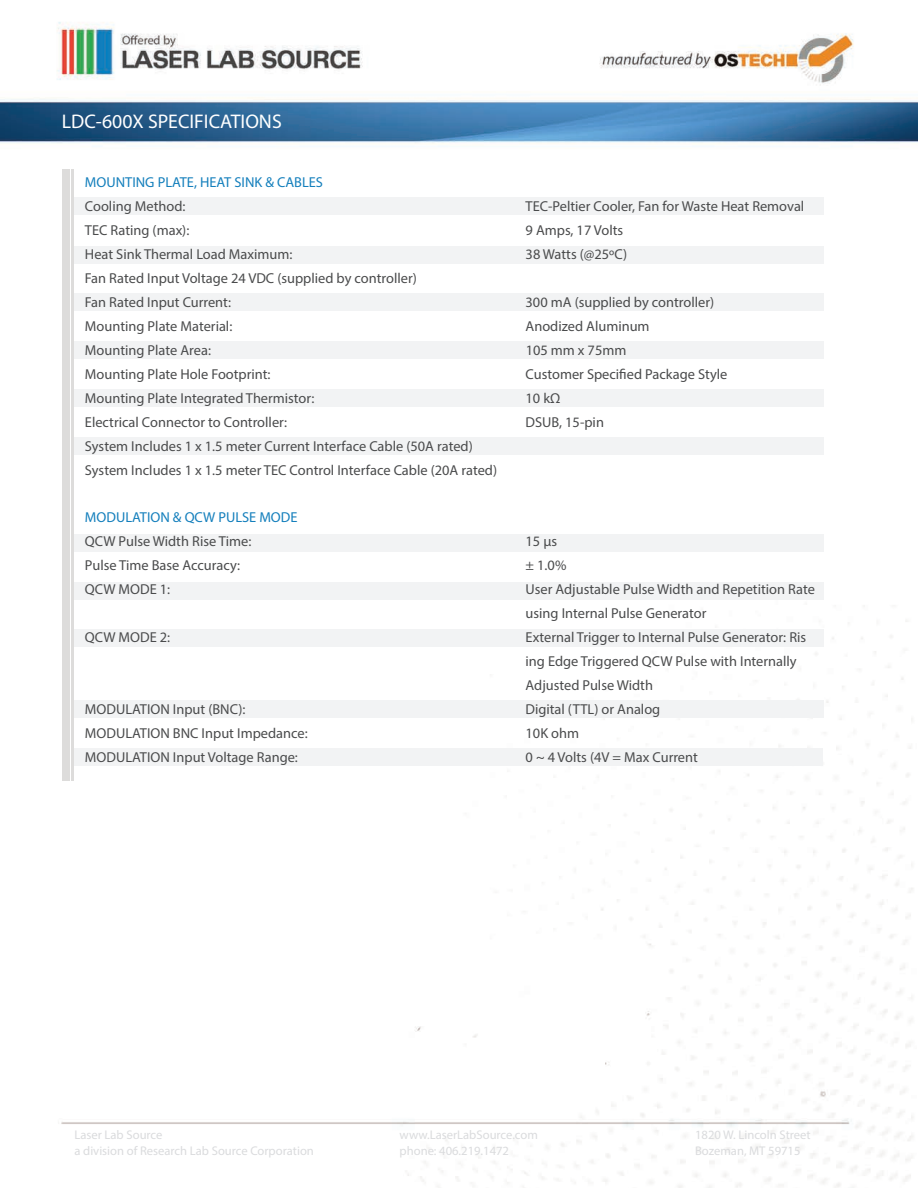
<style>
.page{position:relative;width:918px;height:1188px;background:#fff}
.page>*{position:absolute;margin:0;border:0;box-sizing:border-box;transform-origin:0 0}
.t1{font:19.8px "Myriad Pro";color:#fff}
.t2{font:14.4px/24px "Myriad Pro";color:#4a4b4c}
.t3{font:14.4px "Myriad Pro";color:#147fbc}
.t4{font:12.6px/15.9px "Myriad Pro";color:#dadbdd}
</style>
<div class="page">
<img style="left:0;top:22px;width:918px;height:1166px">
<div style="left:62px;top:170px;width:8px;height:611px;background:#dddcdb"></div>
<div style="left:74px;top:197px;width:749px;height:18px;background:#f2f3f4"></div>
<div style="left:74px;top:246px;width:749px;height:18px;background:#f2f3f4"></div>
<div style="left:74px;top:293px;width:749px;height:18px;background:#f2f3f4"></div>
<div style="left:74px;top:341px;width:749px;height:18px;background:#f2f3f4"></div>
<div style="left:74px;top:389px;width:749px;height:18px;background:#f2f3f4"></div>
<div style="left:74px;top:629px;width:749px;height:18px;background:#f2f3f4"></div>
<div style="left:74px;top:534px;width:749px;height:18px;background:#f2f3f4"></div>
<div style="left:74px;top:437px;width:749px;height:18px;background:#f2f3f4"></div>
<div style="left:74px;top:700px;width:749px;height:18px;background:#f2f3f4"></div>
<div style="left:74px;top:582px;width:749px;height:18px;background:#f2f3f4"></div>
<div style="left:72px;top:748px;width:751px;height:18px;background:#f2f3f4"></div>
<hr style="left:72px;top:170px;width:2px;height:611px;background:#dddcdb">
<h1 class="t1" style="left:62px;top:114px;width:221px">LDC-600X SPECIFICATIONS</h1>
<p class="t3" style="left:85px;top:177px;width:240px">MOUNTING PLATE, HEAT SINK &amp; CABLES</p>
<p class="t2" style="left:85px;top:195px;width:102px">Cooling Method:</p>
<p class="t2" style="left:526px;top:195px;width:280px">TEC-Peltier Cooler, Fan for Waste Heat Removal</p>
<p class="t2" style="left:85px;top:219px;width:106px">TEC Rating (max):</p>
<p class="t2" style="left:526px;top:219px;width:99px">9 Amps, 17 Volts</p>
<p class="t2" style="left:85px;top:243px;width:209px">Heat Sink Thermal Load Maximum:</p>
<p class="t2" style="left:526px;top:243px;width:103px">38 Watts (@25ºC)</p>
<p class="t2" style="left:85px;top:267px;width:333px">Fan Rated Input Voltage 24 VDC (supplied by controller)<br>Fan Rated Input Current:</p>
<p class="t2" style="left:526px;top:291px;width:190px">300 mA (supplied by controller)</p>
<p class="t2" style="left:85px;top:315px;width:149px">Mounting Plate Material:</p>
<p class="t2" style="left:526px;top:315px;width:126px">Anodized Aluminum</p>
<p class="t2" style="left:85px;top:339px;width:128px">Mounting Plate Area:</p>
<p class="t2" style="left:526px;top:339px;width:102px">105 mm x 75mm</p>
<p class="t2" style="left:85px;top:363px;width:187px">Mounting Plate Hole Footprint:</p>
<p class="t2" style="left:526px;top:363px;width:203px">Customer Specified Package Style</p>
<p class="t2" style="left:85px;top:387px;width:231px">Mounting Plate Integrated Thermistor:</p>
<p class="t2" style="left:526px;top:387px;width:36px">10 kΩ</p>
<p class="t2" style="left:85px;top:411px;width:204px">Electrical Connector to Controller:</p>
<p class="t2" style="left:526px;top:411px;width:80px">DSUB, 15-pin</p>
<p class="t2" style="left:85px;top:435px;width:414px">System Includes 1 x 1.5 meter Current Interface Cable (50A rated)<br>System Includes 1 x 1.5 meter TEC Control Interface Cable (20A rated)</p>
<p class="t3" style="left:85px;top:512px;width:214px">MODULATION &amp; QCW PULSE MODE</p>
<p class="t2" style="left:85px;top:530px;width:168px">QCW Pulse Width Rise Time:</p>
<p class="t2" style="left:526px;top:530px;width:33px">15 μs</p>
<p class="t2" style="left:85px;top:554px;width:157px">Pulse Time Base Accuracy:</p>
<p class="t2" style="left:526px;top:554px;width:42px">± 1.0%</p>
<p class="t2" style="left:85px;top:578px;width:87px">QCW MODE 1:</p>
<p class="t2" style="left:526px;top:578px;width:291px">User Adjustable Pulse Width and Repetition Rate using Internal Pulse Generator</p>
<p class="t2" style="left:85px;top:626px;width:87px">QCW MODE 2:</p>
<p class="t2" style="left:526px;top:626px;width:282px">External Trigger to Internal Pulse Generator: Ris ing Edge Triggered QCW Pulse with Internally<br>Adjusted Pulse Width</p>
<p class="t2" style="left:85px;top:698px;width:162px">MODULATION Input (BNC):</p>
<p class="t2" style="left:526px;top:698px;width:136px">Digital (TTL) or Analog</p>
<p class="t2" style="left:85px;top:722px;width:224px">MODULATION BNC Input Impedance:</p>
<p class="t2" style="left:526px;top:722px;width:55px">10K ohm</p>
<p class="t2" style="left:85px;top:746px;width:214px">MODULATION Input Voltage Range:</p>
<p class="t2" style="left:526px;top:746px;width:174px">0 ~ 4 Volts (4V = Max Current</p>
<p class="t4" style="left:75px;top:1128px;width:241px">Laser Lab Source<br>a division of Research Lab Source Corporation</p>
<p class="t4" style="left:400px;top:1128px;width:140px">www.LaserLabSource.com phone: 406.219.1472</p>
<p class="t4" style="left:695px;top:1128px;width:117px">1820 W. Lincoln Street<br>Bozeman, MT 59715</p>
</div>
